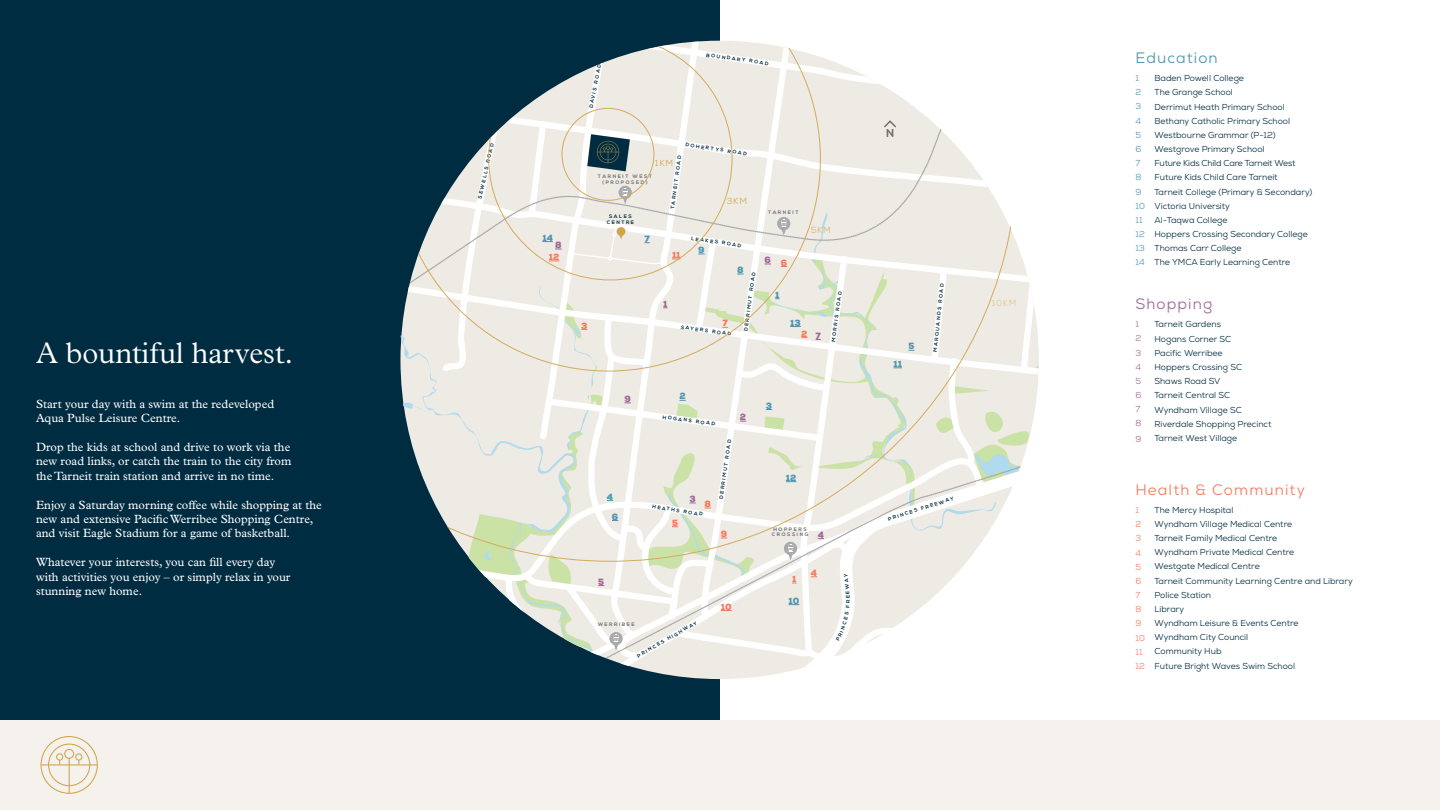
<style>
.page{position:relative;width:1440px;height:810px;background:#fff}
.page>*{position:absolute;margin:0;border:0;box-sizing:border-box;transform-origin:0 0}
.t1{font:300 30px "Plantin";color:#fff}
.t2{font:15.15px "Nexa";letter-spacing:.075em;color:#f47a5c}
.t3{font:15.15px "Nexa";letter-spacing:.075em;color:#4d94b0}
.t4{font:15.15px "Nexa";letter-spacing:.075em;color:#9f6796}
.t5{font:12px/14.4px "Plantin";color:#fff}
.t6{font:700 11.4px "Nexa";color:#6d6e71}
.t7{font:900 8.77px "Nexa";color:#4d94b0}
.t8{font:900 8.77px "Nexa";color:#f47a5c}
.t9{font:900 8.77px "Nexa";color:#9f6796}
.t10{font:8.77px "Nexa";color:#e1c48b}
.t11{font:8.77px "Nexa";color:#d0a448}
.t12{font:8.77px "Nexa";color:#d2a851}
.t13{font:8.77px "Nexa";color:#d8b36b}
.t14{font:8.62px/14.2px "Nexa";color:#002c41}
.t15{font:8.62px/14.2px "Nexa";color:#4d94b0}
.t16{font:8.62px/14.2px "Nexa";color:#f47a5c}
.t17{font:8.62px/14.2px "Nexa";color:#9f6796}
.t18{font:700 5.03px/6px "Nexa";letter-spacing:.3em;color:#002c41;text-align:center}
.t19{font:700 5.03px/5px "Nexa";letter-spacing:.3em;color:#6d6e71;text-align:center}
.s1{font-size:32.62px}
.s2{color:#f47a5c}
.s3{color:#9f6796}
</style>
<div class="page">
<div style="left:0;top:0;width:720px;height:721px;background:#002c41"></div>
<div style="left:0;top:721px;width:1440px;height:89px;background:#f5f1ed"></div>
<svg style="left:40px;top:736px;width:58px;height:58px"></svg>
<svg style="left:400px;top:41px;width:639px;height:638px"></svg>
<h1 class="t1" style="left:36px;top:336px;width:259px">A bountiful harvest<span class="s1">.</span></h1>
<h3 class="t5" style="left:36px;top:397px;width:240px">Start your day with a swim at the redeveloped<br>Aqua Pulse Leisure Centre.</h3>
<h3 class="t5" style="left:36px;top:440px;width:257px;text-align:justify">Drop the kids at school and drive to work via the new road links, or catch the train to the city from the Tarneit train station and arrive in no time.</h3>
<h3 class="t5" style="left:36px;top:497px;width:287px">Enjoy a Saturday morning coffee while shopping at the new and extensive Pacific Werribee Shopping Centre, and visit Eagle Stadium for a game of basketball.</h3>
<h3 class="t5" style="left:36px;top:555px;width:256px">Whatever your interests, you can fill every day with activities you enjoy – or simply relax in your stunning new home.</h3>
<p class="t18" style="left:588px;top:107px;width:46px;rotate:-79deg">DAVIS ROAD</p>
<p class="t18" style="left:707px;top:52px;width:64px;rotate:8deg">BOUNDARY ROAD</p>
<p class="t18" style="left:477px;top:198px;width:58px;rotate:-77deg">SEWELLS ROAD</p>
<p class="t18" style="left:686px;top:142px;width:63px;rotate:8deg">DOHERTYS ROAD</p>
<p class="t18" style="left:670px;top:208px;width:55px;rotate:-82deg">TARNEIT ROAD</p>
<p class="t11" style="left:655px;top:158px;width:20px">1KM</p>
<p class="t19" style="left:598px;top:173px;width:56px;line-height:6px">TARNEIT WEST (PROPOSED)</p>
<p class="t18" style="left:607px;top:213px;width:29px">SALES<br>CENTRE</p>
<p class="t12" style="left:727px;top:195px;width:22px">3KM</p>
<p class="t19" style="left:768px;top:209px;width:32px">TARNEIT</p>
<h3 class="t6" style="left:886px;top:127px;width:10px">N</h3>
<p class="t7" style="left:542px;top:232px;width:12px">14</p>
<p class="t7" style="left:645px;top:233px;width:7px">7</p>
<p class="t9" style="left:555px;top:239px;width:8px">8</p>
<p class="t8" style="left:549px;top:251px;width:12px">12</p>
<p class="t8" style="left:672px;top:249px;width:10px">11</p>
<p class="t18" style="left:692px;top:236px;width:52px;rotate:8deg">LEAKES ROAD</p>
<p class="t7" style="left:698px;top:244px;width:8px">9</p>
<p class="t7" style="left:737px;top:264px;width:8px">8</p>
<p class="t18" style="left:743px;top:331px;width:61px;rotate:-82deg">DERRIMUT ROAD</p>
<p class="t9" style="left:663px;top:298px;width:6px">1</p>
<p class="t8" style="left:581px;top:320px;width:8px">3</p>
<p class="t8" style="left:723px;top:318px;width:7px">7</p>
<p class="t18" style="left:681px;top:324px;width:52px;rotate:8deg">SAYERS ROAD</p>
<p class="t9" style="left:765px;top:254px;width:24px">6 <span class="s2">6</span></p>
<p class="t13" style="left:811px;top:225px;width:22px">5KM</p>
<p class="t7" style="left:775px;top:289px;width:6px">1</p>
<p class="t7" style="left:790px;top:317px;width:12px">13</p>
<p class="t8" style="left:801px;top:328px;width:21px">2 <span class="s3">7</span></p>
<p class="t18" style="left:830px;top:341px;width:52px;rotate:-82deg">MORRIS ROAD</p>
<p class="t18" style="left:932px;top:352px;width:70px;rotate:-84deg">MARQUANDS ROAD</p>
<p class="t7" style="left:909px;top:340px;width:7px">5</p>
<p class="t7" style="left:893px;top:358px;width:10px">11</p>
<p class="t9" style="left:625px;top:393px;width:8px">9</p>
<p class="t7" style="left:680px;top:391px;width:8px">2</p>
<p class="t7" style="left:607px;top:491px;width:8px">4</p>
<p class="t7" style="left:612px;top:511px;width:8px">6</p>
<p class="t18" style="left:663px;top:414px;width:54px;rotate:8deg">HOGANS ROAD</p>
<p class="t9" style="left:690px;top:493px;width:8px">3</p>
<p class="t8" style="left:705px;top:498px;width:8px">8</p>
<p class="t18" style="left:653px;top:504px;width:52px;rotate:9deg">HEATHS ROAD</p>
<p class="t8" style="left:672px;top:517px;width:7px">5</p>
<p class="t18" style="left:718px;top:498px;width:61px;rotate:-82deg">DERRIMUT ROAD</p>
<p class="t8" style="left:721px;top:528px;width:8px">9</p>
<p class="t9" style="left:740px;top:411px;width:8px">2</p>
<p class="t7" style="left:766px;top:400px;width:8px">3</p>
<p class="t7" style="left:786px;top:472px;width:12px">12</p>
<p class="t19" style="left:772px;top:527px;width:38px">HOPPERS<br>CROSSING</p>
<p class="t9" style="left:818px;top:529px;width:8px">4</p>
<p class="t18" style="left:887px;top:517px;width:70px;rotate:-18deg">PRINCES FREEWAY</p>
<p class="t9" style="left:598px;top:576px;width:7px">5</p>
<p class="t18" style="left:636px;top:654px;width:70px;rotate:-30deg">PRINCES HIGHWAY</p>
<p class="t19" style="left:598px;top:622px;width:38px">WERRIBEE</p>
<p class="t8" style="left:721px;top:601px;width:12px">10</p>
<p class="t8" style="left:792px;top:573px;width:6px">1</p>
<p class="t7" style="left:789px;top:595px;width:12px">10</p>
<p class="t8" style="left:811px;top:567px;width:8px">4</p>
<p class="t18" style="left:845px;top:603px;width:5px;rotate:-90deg">R</p>
<p class="t10" style="left:992px;top:297px;width:26px">10KM</p>
<h2 class="t3" style="left:1135px;top:48px;width:84px">Education</h2>
<p class="t15" style="left:1135px;top:71px;width:11px">1<br>2<br>3<br>4<br>5<br>6<br>7<br>8<br>9<br>10<br>11<br>12<br>13<br>14</p>
<h2 class="t4" style="left:1135px;top:294px;width:78px">Shopping</h2>
<p class="t17" style="left:1135px;top:317px;width:8px">1<br>2<br>3<br>4<br>5<br>6<br>7<br>8</p>
<p class="t17" style="left:1135px;top:432px;width:7px">9</p>
<p class="t14" style="left:1155px;top:71px;width:159px">Baden Powell College<br>The Grange School<br>Derrimut Heath Primary School<br>Bethany Catholic Primary School<br>Westbourne Grammar (P-12)<br>Westgrove Primary School<br>Future Kids Child Care Tarneit West<br>Future Kids Child Care Tarneit<br>Tarneit College (Primary &amp; Secondary)<br>Victoria University<br>Al-Taqwa College<br>Hoppers Crossing Secondary College<br>Thomas Carr College<br>The YMCA Early Learning Centre</p>
<p class="t14" style="left:1155px;top:317px;width:118px">Tarneit Gardens<br>Hogans Corner SC<br>Pacific Werribee<br>Hoppers Crossing SC<br>Shaws Road SV<br>Tarneit Central SC<br>Wyndham Village SC<br>Riverdale Shopping Precinct<br>Tarneit West Village</p>
<h2 class="t2" style="left:1135px;top:480px;width:171px">Health &amp; Community</h2>
<p class="t16" style="left:1135px;top:503px;width:11px">1<br>2<br>3<br>4<br>5<br>6<br>7<br>8<br>9<br>10<br>11<br>12</p>
<p class="t14" style="left:1155px;top:503px;width:200px">The Mercy Hospital<br>Wyndham Village Medical Centre<br>Tarneit Family Medical Centre<br>Wyndham Private Medical Centre<br>Westgate Medical Centre<br>Tarneit Community Learning Centre and Library<br>Police Station<br>Library<br>Wyndham Leisure &amp; Events Centre<br>Wyndham City Council<br>Community Hub<br>Future Bright Waves Swim School</p>
</div>
